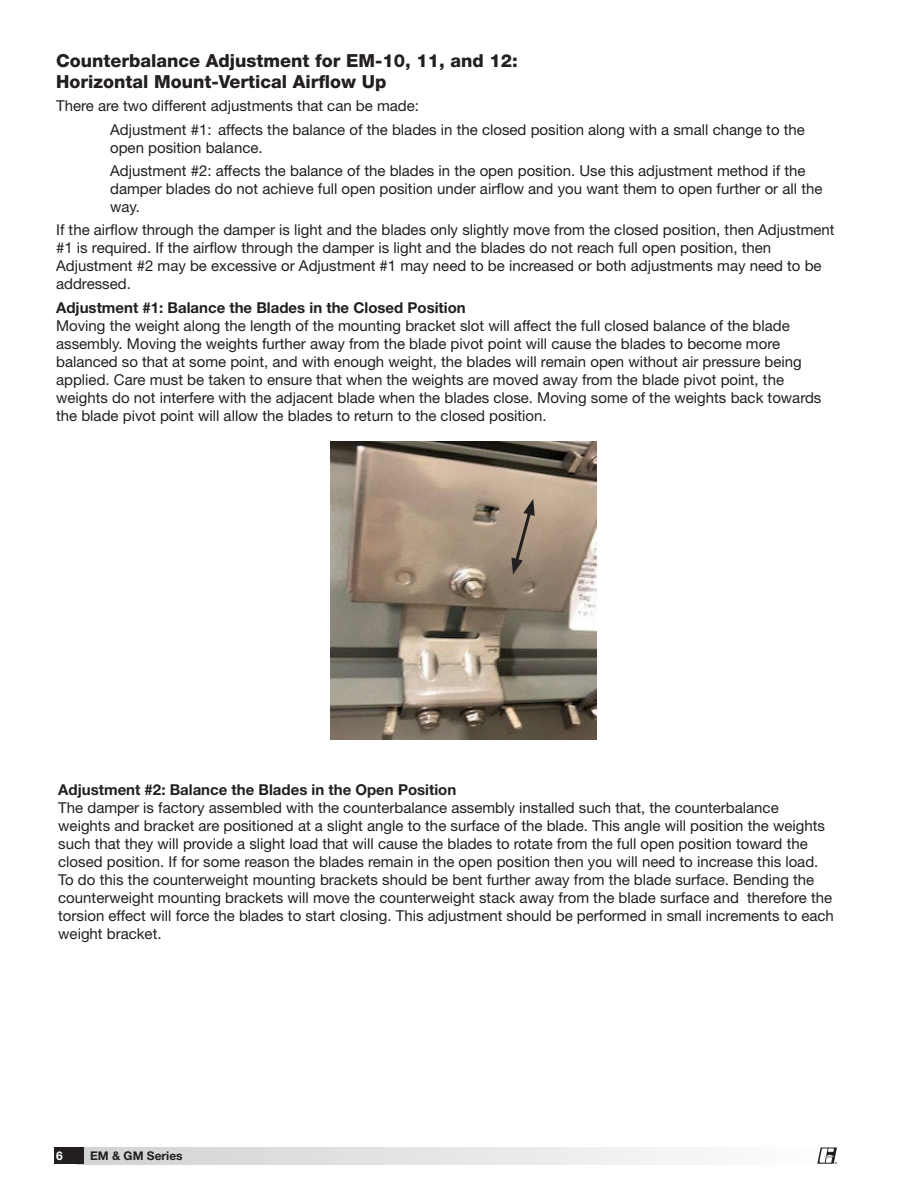
<style>
.page{position:relative;width:918px;height:1188px;background:#fff}
.page>*{position:absolute;margin:0;border:0;box-sizing:border-box;transform-origin:0 0}
.Sub-Section_Headings{font:800 18px/21px "Helvetica Neue LT Std";color:#231f20}
.Body_10_12_55_Roman__05_space_after{font:15px/18px "Helvetica Neue LT Std";color:#231f20}
.Bold{font:700 15px "Helvetica Neue LT Std";color:#231f20}
.t1{font:700 12px "Helvetica Neue LT Std";color:#231f20}
.t2{font:700 12px "Helvetica Neue LT Std";color:#fff}
.t3{font:700 2.7px "Helvetica Neue LT Std";color:#231f20}
</style>
<div class="page">
<img style="left:330px;top:441px;width:267px;height:298px">
<svg style="left:511px;top:499px;width:24px;height:76px;background:#928070"></svg>
<div style="left:77px;top:1148px;width:760px;height:16px;background:linear-gradient(to right,#d0d1d4,#fdfefe)"></div>
<div style="left:54px;top:1148px;width:30px;height:16px;background:#231f20"></div>
<svg style="left:817px;top:1148px;width:20px;height:16px"></svg>
<p class="Sub-Section_Headings" style="left:56px;top:50px;width:463px">Counterbalance Adjustment for EM-10, 11, and 12:<br>Horizontal Mount-Vertical Airflow Up</p>
<p class="Body_10_12_55_Roman__05_space_after" style="left:56px;top:97px;width:364px">There are two different adjustments that can be made:</p>
<p class="Body_10_12_55_Roman__05_space_after" style="left:110px;top:120px;width:696px">Adjustment #1: affects the balance of the blades in the closed position along with a small change to the open position balance.</p>
<p class="Body_10_12_55_Roman__05_space_after" style="left:110px;top:162px;width:714px">Adjustment #2: affects the balance of the blades in the open position. Use this adjustment method if the damper blades do not achieve full open position under airflow and you want them to open further or all the way.</p>
<p class="Body_10_12_55_Roman__05_space_after" style="left:56px;top:221px;width:780px">If the airflow through the damper is light and the blades only slightly move from the closed position, then Adjustment #1 is required. If the airflow through the damper is light and the blades do not reach full open position, then Adjustment #2 may be excessive or Adjustment #1 may need to be increased or both adjustments may need to be addressed.</p>
<p class="Bold" style="left:56px;top:298px;width:411px">Adjustment #1: Balance the Blades in the Closed Position</p>
<p class="Body_10_12_55_Roman__05_space_after" style="left:56px;top:316px;width:767px">Moving the weight along the length of the mounting bracket slot will affect the full closed balance of the blade assembly. Moving the weights further away from the blade pivot point will cause the blades to become more balanced so that at some point, and with enough weight, the blades will remain open without air pressure being applied. Care must be taken to ensure that when the weights are moved away from the blade pivot point, the weights do not interfere with the adjacent blade when the blades close. Moving some of the weights back towards the blade pivot point will allow the blades to return to the closed position.</p>
<p class="Bold" style="left:58px;top:780px;width:400px">Adjustment #2: Balance the Blades in the Open Position</p>
<p class="Body_10_12_55_Roman__05_space_after" style="left:58px;top:798px;width:777px">The damper is factory assembled with the counterbalance assembly installed such that, the counterbalance weights and bracket are positioned at a slight angle to the surface of the blade. This angle will position the weights such that they will provide a slight load that will cause the blades to rotate from the full open position toward the closed position. If for some reason the blades remain in the open position then you will need to increase this load.<br>To do this the counterweight mounting brackets should be bent further away from the blade surface. Bending the counterweight mounting brackets will move the counterweight stack away from the blade surface and therefore the torsion effect will force the blades to start closing. This adjustment should be performed in small increments to each weight bracket.</p>
<p class="t2" style="left:56px;top:1148px;width:8px">6</p>
<p class="t1" style="left:90px;top:1148px;width:94px">EM &amp; GM Series</p>
<p class="t3" style="left:835px;top:1161px;width:4px">®</p>
</div>
